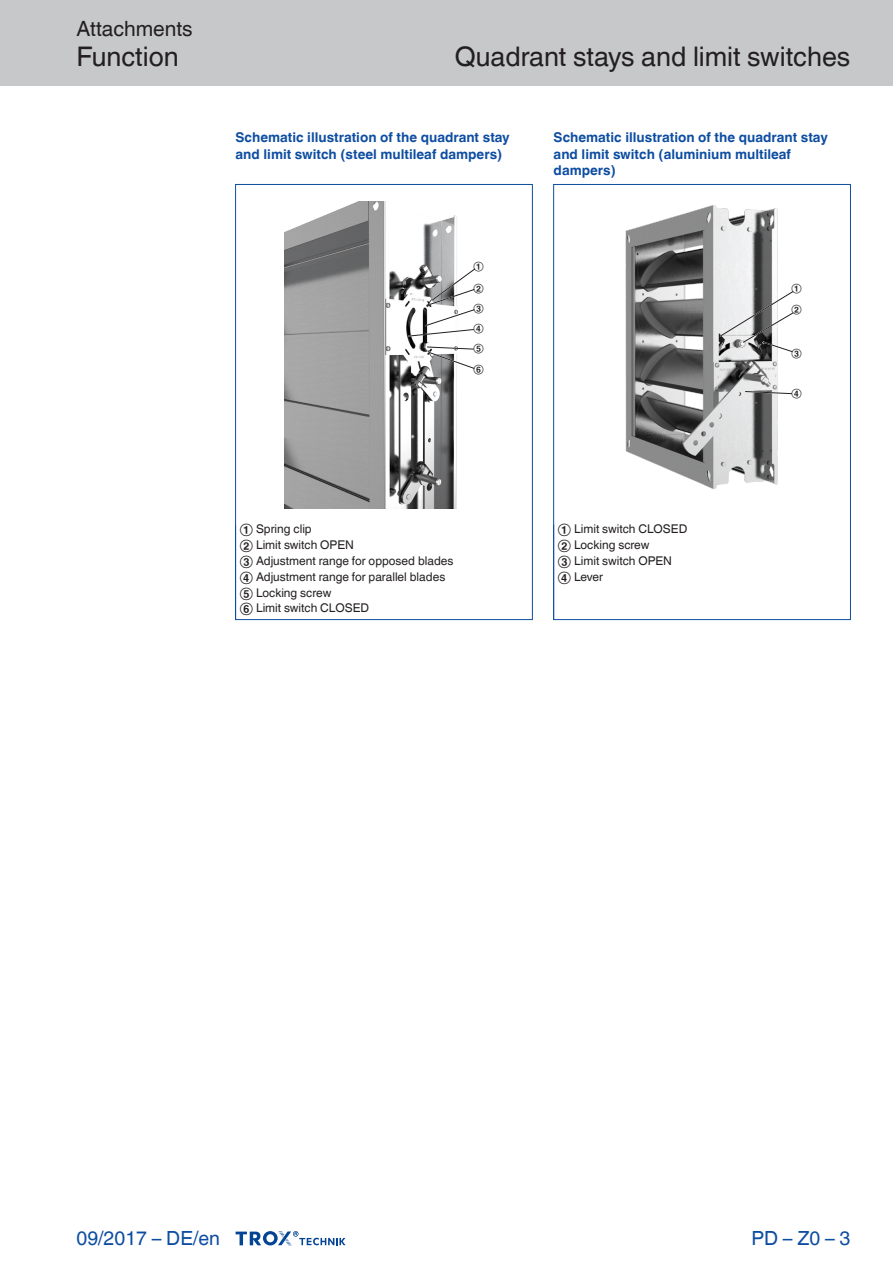
<style>
.page{position:relative;width:893px;height:1263px;background:#fff}
.page>*{position:absolute;margin:0;border:0;box-sizing:border-box;transform-origin:0 0}
.Navigation_3{font:27px "TROX Helvetica";color:#231f20}
.Navigation_2{font:27px "TROX Helvetica";color:#231f20}
.Navigation_1{font:21px "TROX Helvetica";color:#231f20}
.country{font:19.5px "TROX Helvetica";color:#0d4da1}
.pagina_li-re{font:19.5px "TROX Helvetica";color:#0d4da1}
.Standard_oben_links{font:700 13.5px/16.2px "TROX Helvetica";color:#0d4da1}
._30_graphic_index{font:12px "TROX Helvetica";color:#231f20}
.Update_OIDs{font:9.3px/19.8px "TROX Helvetica";color:#231f20}
</style>
<div class="page">
<div style="left:0;top:0;width:893px;height:85px;background:#c7c8ca"></div>
<svg style="left:236px;top:1231px;width:110px;height:15px"></svg>
<img style="left:284px;top:201px;width:173px;height:308px">
<svg style="left:407px;top:267px;width:69px;height:70px"></svg>
<svg style="left:426px;top:346px;width:49px;height:24px"></svg>
<img style="left:625px;top:205px;width:153px;height:284px">
<svg style="left:719px;top:290px;width:75px;height:63px"></svg>
<svg style="left:744px;top:390px;width:48px;height:5px"></svg>
<hr style="left:235px;top:184px;width:1px;height:436px;background:#0d4da1">
<hr style="left:532px;top:184px;width:1px;height:436px;background:#0d4da1">
<hr style="left:235px;top:184px;width:297px;height:1px;background:#0d4da1">
<hr style="left:235px;top:619px;width:297px;height:1px;background:#0d4da1">
<hr style="left:553px;top:184px;width:1px;height:436px;background:#0d4da1">
<hr style="left:850px;top:184px;width:1px;height:436px;background:#0d4da1">
<hr style="left:553px;top:184px;width:297px;height:1px;background:#0d4da1">
<hr style="left:553px;top:619px;width:297px;height:1px;background:#0d4da1">
<p class="Navigation_1" style="left:77px;top:17px;width:118px">Attachments</p>
<p class="Navigation_2" style="left:77px;top:41px;width:104px">Function</p>
<p class="Navigation_3" style="left:455px;top:41px;width:397px">Quadrant stays and limit switches</p>
<p class="Standard_oben_links" style="left:236px;top:130px;width:276px">Schematic illustration of the quadrant stay and limit switch (steel multileaf dampers)</p>
<p class="Update_OIDs" style="left:473px;top:256px;width:12px">①</p>
<p class="Update_OIDs" style="left:473px;top:297px;width:12px">③</p>
<p class="Update_OIDs" style="left:473px;top:318px;width:12px">④<br>⑤</p>
<p class="Update_OIDs" style="left:473px;top:359px;width:12px">⑥</p>
<p class="Update_OIDs" style="left:473px;top:278px;width:12px">②</p>
<p class="Standard_oben_links" style="left:554px;top:130px;width:276px">Schematic illustration of the quadrant stay and limit switch (aluminium multileaf dampers)</p>
<p class="Update_OIDs" style="left:791px;top:278px;width:12px">①</p>
<p class="Update_OIDs" style="left:791px;top:299px;width:12px">②</p>
<p class="Update_OIDs" style="left:791px;top:343px;width:12px">③</p>
<p class="Update_OIDs" style="left:791px;top:383px;width:12px">④</p>
<p class="_30_graphic_index" style="left:240px;top:522px;width:73px">① Spring clip</p>
<p class="_30_graphic_index" style="left:240px;top:538px;width:116px">② Limit switch OPEN</p>
<p class="_30_graphic_index" style="left:240px;top:554px;width:215px">③ Adjustment range for opposed blades</p>
<p class="_30_graphic_index" style="left:240px;top:570px;width:207px">④ Adjustment range for parallel blades</p>
<p class="_30_graphic_index" style="left:240px;top:585px;width:93px">⑤ Locking screw</p>
<p class="_30_graphic_index" style="left:240px;top:601px;width:131px">⑥ Limit switch CLOSED</p>
<p class="_30_graphic_index" style="left:558px;top:522px;width:131px">① Limit switch CLOSED</p>
<p class="_30_graphic_index" style="left:558px;top:538px;width:93px">② Locking screw</p>
<p class="_30_graphic_index" style="left:558px;top:554px;width:116px">③ Limit switch OPEN</p>
<p class="_30_graphic_index" style="left:558px;top:570px;width:47px">④ Lever</p>
<p class="country" style="left:77px;top:1227px;width:145px">09/2017 – DE/en</p>
<p class="pagina_li-re" style="left:751px;top:1227px;width:100px">PD – Z0 – 3</p>
</div>
